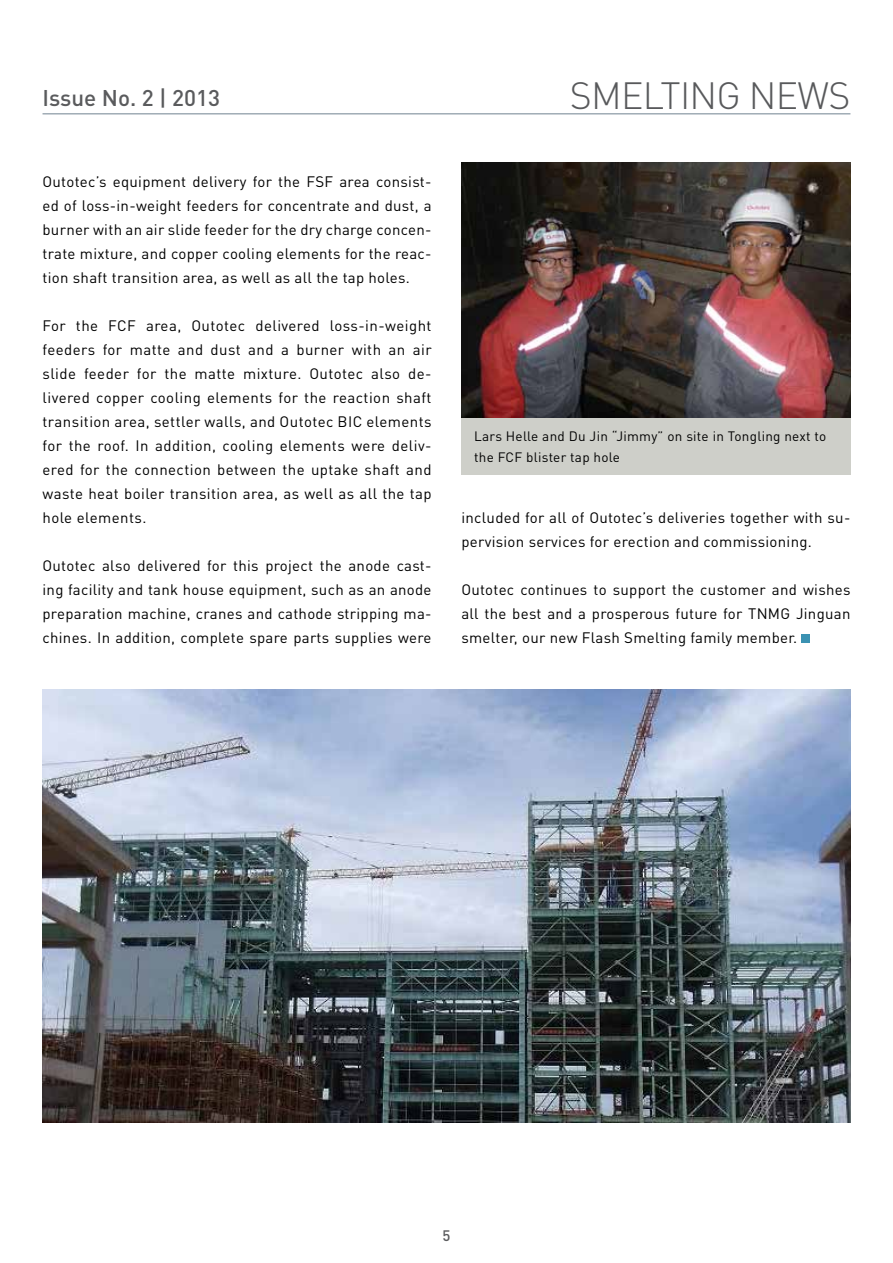
<style>
.page{position:relative;width:893px;height:1263px;background:#fff}
.page>*{position:absolute;margin:0;border:0;box-sizing:border-box;transform-origin:0 0}
.t1{font:300 37.5px "DIN Pro";letter-spacing:-.02em;color:#58595b}
.t2{font:500 22.5px "DIN Pro";color:#5a5b5d}
.t3{font:15px/24px "DIN Pro";letter-spacing:.02em;color:#000;text-align:justify}
.t4{font:500 15px "DIN Pro";color:#5a5b5d}
.t5{font:13.5px/21px "DIN Pro";letter-spacing:.02em;color:#000}
</style>
<div class="page">
<hr style="left:43px;top:113px;width:807px;height:2px;background:#a0acb5">
<img style="left:461px;top:163px;width:389px;height:255px">
<div style="left:461px;top:418px;width:389px;height:57px;background:#cecfc9"></div>
<img style="left:43px;top:690px;width:807px;height:433px">
<div style="left:802px;top:634px;width:8px;height:9px;background:#3b92b2"></div>
<h2 class="t2" style="left:43px;top:83px;width:179px">Issue No. 2 | 2013</h2>
<h1 class="t1" style="left:570px;top:70px;width:282px">SMELTING NEWS</h1>
<p class="t3" style="left:43px;top:168px;width:391px">Outotec’s equipment delivery for the FSF area consist&shy;ed of loss-in-weight feeders for concentrate and dust, a burner with an air slide feeder for the dry charge concen&shy;trate mixture, and copper cooling elements for the reac&shy;tion shaft transition area, as well as all the tap holes.</p>
<p class="t3" style="left:43px;top:312px;width:391px">For the FCF area, Outotec delivered loss-in-weight feeders for matte and dust and a burner with an air slide feeder for the matte mixture. Outotec also de&shy;livered copper cooling elements for the reaction shaft transition area, settler walls, and Outotec BIC elements for the roof. In addition, cooling elements were deliv&shy;ered for the connection between the uptake shaft and waste heat boiler transition area, as well as all the tap hole elements.</p>
<p class="t3" style="left:43px;top:552px;width:391px">Outotec also delivered for this project the anode cast&shy;ing facility and tank house equipment, such as an anode preparation machine, cranes and cathode stripping ma&shy;chines. In addition, complete spare parts supplies were</p>
<p class="t5" style="left:474px;top:425px;width:354px">Lars Helle and Du Jin “Jimmy” on site in Tongling next to the FCF blister tap hole</p>
<p class="t3" style="left:461px;top:504px;width:391px">included for all of Outotec’s deliveries together with su&shy;pervision services for erection and commissioning.</p>
<p class="t3" style="left:461px;top:576px;width:391px">Outotec continues to support the customer and wishes all the best and a prosperous future for TNMG Jinguan smelter, our new Flash Smelting family member.</p>
<p class="t4" style="left:442px;top:1225px;width:9px">5</p>
</div>
